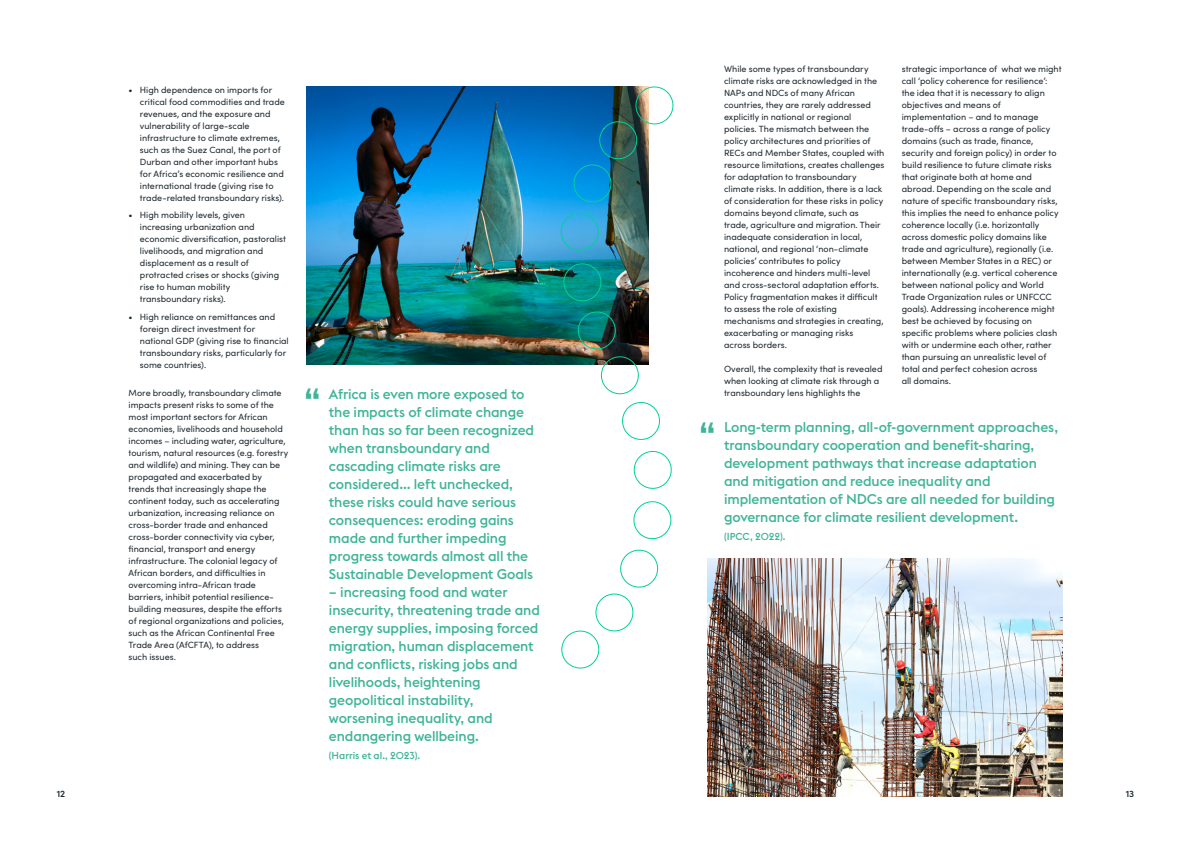
<style>
.page{position:relative;width:1191px;height:842px;background:#fff}
.page>*{position:absolute;margin:0;border:0;box-sizing:border-box;transform-origin:0 0}
.AWB__Pull_quote{font:500 36px "Euclid Flex";color:#3fb498}
.AWB__Pull_quote-2{font:500 14px/18px "Euclid Flex";letter-spacing:-.005em;color:#3fb498}
.AWB__Pull_quote-3{font:500 10px "Euclid Flex";color:#3fb498}
.t1{font:600 9.5px "Sofia Pro";color:#202b32}
.AWB__Main_body_text{font:9px/12px "Sofia Pro";color:#202b32}
</style>
<div class="page">
<img style="left:707px;top:558px;width:355px;height:239px">
<img style="left:306px;top:86px;width:342px;height:279px">
<svg style="left:563px;top:262px;width:39px;height:40px"></svg>
<svg style="left:560px;top:212px;width:40px;height:40px"></svg>
<svg style="left:573px;top:86px;width:101px;height:120px"></svg>
<svg style="left:577px;top:310px;width:83px;height:130px"></svg>
<svg style="left:633px;top:450px;width:39px;height:39px"></svg>
<svg style="left:561px;top:501px;width:111px;height:168px"></svg>
<p class="AWB__Main_body_text" style="left:140px;top:83px;width:147px;text-indent:-11px">• High dependence on imports for critical food commodities and trade revenues, and the exposure and vulnerability of large-scale infrastructure to climate extremes, such as the Suez Canal, the port of Durban and other important hubs for Africa’s economic resilience and international trade (giving rise to trade-related transboundary risks).</p>
<p class="AWB__Main_body_text" style="left:140px;top:209px;width:148px;text-indent:-11px">• High mobility levels, given increasing urbanization and economic diversification, pastoralist livelihoods, and migration and displacement as a result of protracted crises or shocks (giving rise to human mobility transboundary risks).</p>
<p class="AWB__Main_body_text" style="left:140px;top:310px;width:150px;text-indent:-11px">• High reliance on remittances and foreign direct investment for national GDP (giving rise to financial transboundary risks, particularly for some countries).</p>
<p class="AWB__Main_body_text" style="left:129px;top:386px;width:161px">More broadly, transboundary climate impacts present risks to some of the most important sectors for African economies, livelihoods and household incomes – including water, agriculture, tourism, natural resources (e.g. forestry and wildlife) and mining. They can be propagated and exacerbated by trends that increasingly shape the continent today, such as accelerating urbanization, increasing reliance on cross-border trade and enhanced cross-border connectivity via cyber, financial, transport and energy infrastructure. The colonial legacy of African borders, and difficulties in overcoming intra-African trade barriers, inhibit potential resilience&shy;building measures, despite the efforts of regional organizations and policies, such as the African Continental Free Trade Area (AfCFTA), to address<br>such issues.</p>
<p class="AWB__Pull_quote" style="left:304px;top:380px;width:18px">“</p>
<p class="AWB__Main_body_text" style="left:724px;top:62px;width:162px">While some types of transboundary climate risks are acknowledged in the NAPs and NDCs of many African countries, they are rarely addressed explicitly in national or regional policies. The mismatch between the policy architectures and priorities of RECs and Member States, coupled with resource limitations, creates challenges for adaptation to transboundary climate risks. In addition, there is a lack of consideration for these risks in policy domains beyond climate, such as trade, agriculture and migration. Their inadequate consideration in local, national, and regional ‘non-climate policies’ contributes to policy incoherence and hinders multi-level and cross-sectoral adaptation efforts.<br>Policy fragmentation makes it difficult to assess the role of existing mechanisms and strategies in creating, exacerbating or managing risks<br>across borders.</p>
<p class="AWB__Main_body_text" style="left:724px;top:362px;width:160px">Overall, the complexity that is revealed when looking at climate risk through a</p>
<p class="AWB__Main_body_text" style="left:901px;top:62px;width:161px">strategic importance of what we might call ‘policy coherence for resilience’: the idea that it is necessary to align objectives and means of implementation – and to manage trade-offs – across a range of policy domains (such as trade, finance, security and foreign policy) in order to build resilience to future climate risks that originate both at home and abroad. Depending on the scale and nature of specific transboundary risks, this implies the need to enhance policy coherence locally (i.e. horizontally across domestic policy domains like trade and agriculture), regionally (i.e. between Member States in a REC) or internationally (e.g. vertical coherence between national policy and World Trade Organization rules or UNFCCC goals). Addressing incoherence might best be achieved by focusing on specific problems where policies clash with or undermine each other, rather than pursuing an unrealistic level of total and perfect cohesion across<br>all domains.</p>
<p class="AWB__Pull_quote-2" style="left:329px;top:385px;width:197px">Africa is even more exposed to</p>
<p class="AWB__Main_body_text" style="left:724px;top:386px;width:138px">transboundary lens highlights the</p>
<p class="AWB__Pull_quote-2" style="left:329px;top:403px;width:207px">the impacts of climate change than has so far been recognized when transboundary and cascading climate risks are considered… left unchecked, these risks could have serious consequences: eroding gains made and further impeding progress towards almost all the<br>Sustainable Development Goals</p>
<p class="AWB__Pull_quote-2" style="left:329px;top:583px;width:212px">– increasing food and water insecurity, threatening trade and energy supplies, imposing forced migration, human displacement and conflicts, risking jobs and livelihoods, heightening geopolitical instability, worsening inequality, and endangering wellbeing.</p>
<p class="AWB__Pull_quote-3" style="left:329px;top:750px;width:93px">(Harris et al., 2023).</p>
<p class="AWB__Pull_quote-2" style="left:724px;top:418px;width:335px">Long-term planning, all-of-government approaches, transboundary cooperation and benefit-sharing, development pathways that increase adaptation and mitigation and reduce inequality and implementation of NDCs are all needed for building governance for climate resilient development.</p>
<p class="AWB__Pull_quote-3" style="left:724px;top:531px;width:63px">(IPCC, 2022).</p>
<p class="AWB__Pull_quote" style="left:699px;top:414px;width:18px">“</p>
<p class="t1" style="left:57px;top:786px;width:10px">12</p>
<p class="t1" style="left:1125px;top:786px;width:10px">13</p>
</div>
